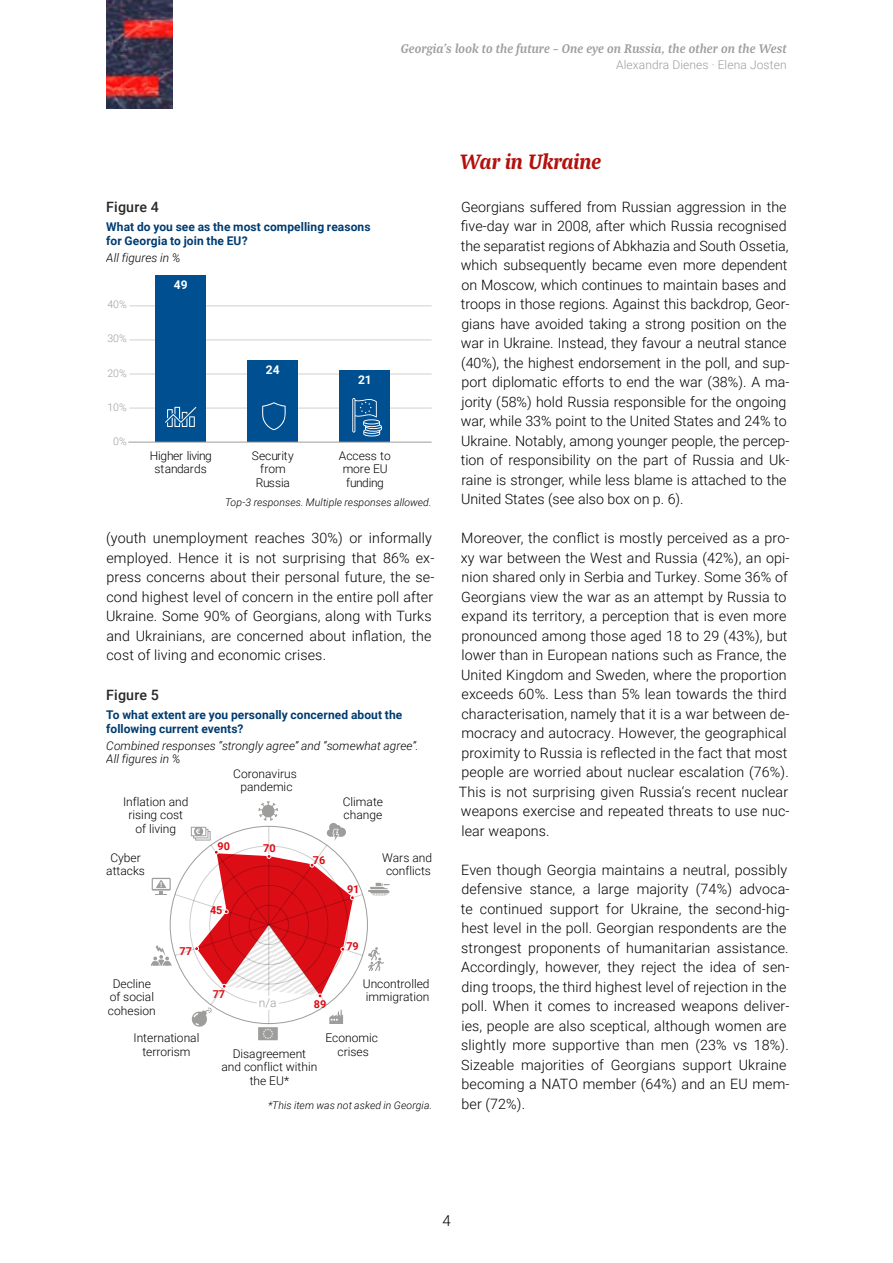
<style>
.page{position:relative;width:893px;height:1263px;background:#fff}
.page>*{position:absolute;margin:0;border:0;box-sizing:border-box;transform-origin:0 0}
._02_Headings{font:italic 22.5px "Bagatela Dark";color:#b2110e}
.t1{font:300 15px "Roboto";color:#000}
._05_Body_text{font:300 14.25px/19.5px "Roboto";letter-spacing:.01em;color:#000}
.Figure{font:500 14.25px "Roboto";letter-spacing:.01em;color:#282827}
.t2{font:italic 700 13.5px "Bagatela";letter-spacing:.01em;color:#9d9d9c}
.t3{font:300 12px/13.5px "Roboto";color:#000;text-align:center}
.t4{font:700 12px/13.5px "Roboto";letter-spacing:.005em;color:#003c70}
.t5{font:italic 300 12px/13.5px "Roboto";color:#000}
.t6{font:300 12px "Roboto";letter-spacing:.01em;color:#9d9d9c}
.t7{font:700 12px "Roboto";color:#fff}
.t8{font:700 10.95px "Roboto";color:#dc0d15}
.t9{font:italic 300 10.5px "Roboto";letter-spacing:.005em;color:#000}
.t10{font:300 10.5px "Roboto";color:#9d9d9c}
</style>
<div class="page">
<img style="left:106px;top:0;width:67px;height:109px">
<hr style="left:129px;top:408px;width:303px;height:1px;background:#d0d0d0">
<hr style="left:129px;top:374px;width:303px;height:1px;background:#d0d0d0">
<hr style="left:129px;top:340px;width:303px;height:1px;background:#d0d0d0">
<hr style="left:129px;top:306px;width:303px;height:1px;background:#d0d0d0">
<div style="left:156px;top:275px;width:50px;height:167px;background:#004f91"></div>
<div style="left:248px;top:360px;width:50px;height:82px;background:#004f91"></div>
<div style="left:340px;top:371px;width:50px;height:71px;background:#004f91"></div>
<hr style="left:128px;top:442px;width:304px;height:1px;background:#9d9d9c">
<svg style="left:352px;top:398px;width:30px;height:38px"></svg>
<svg style="left:165px;top:407px;width:31px;height:20px"></svg>
<svg style="left:262px;top:402px;width:24px;height:28px"></svg>
<svg style="left:151px;top:801px;width:239px;height:239px"></svg>
<p class="t2" style="left:401px;top:39px;width:387px">Georgia’s look to the future – One eye on Russia, the other on the West</p>
<p class="t6" style="left:616px;top:56px;width:172px">Alexandra Dienes · Elena Josten</p>
<p class="Figure" style="left:106px;top:197px;width:54px">Figure 4</p>
<p class="t4" style="left:106px;top:220px;width:266px">What do you see as the most compelling reasons for Georgia to join the EU?</p>
<p class="t5" style="left:106px;top:250px;width:76px">All figures in %</p>
<p class="t10" style="left:107px;top:297px;width:21px">40%</p>
<p class="t10" style="left:107px;top:331px;width:21px">30%</p>
<p class="t10" style="left:107px;top:365px;width:21px">20%</p>
<p class="t10" style="left:107px;top:400px;width:21px">10%</p>
<p class="t10" style="left:113px;top:434px;width:15px">0%</p>
<p class="t7" style="left:174px;top:276px;width:15px">49</p>
<p class="t7" style="left:266px;top:362px;width:15px">24</p>
<p class="t7" style="left:358px;top:371px;width:15px">21</p>
<p class="t3" style="left:150px;top:448px;width:63px">Higher living standards</p>
<p class="t3" style="left:252px;top:448px;width:43px">Security from<br>Russia</p>
<p class="t3" style="left:339px;top:448px;width:54px">Access to more EU funding</p>
<p class="t9" style="left:225px;top:495px;width:208px">Top-3 responses. Multiple responses allowed.</p>
<p class="_05_Body_text" style="left:106px;top:528px;width:330px">(youth unemployment reaches 30%) or informally employed. Hence it is not surprising that 86% ex&shy;press concerns about their personal future, the se&shy;cond highest level of concern in the entire poll after Ukraine. Some 90% of Georgians, along with Turks and Ukrainians, are concerned about inflation, the cost of living and economic crises.</p>
<p class="Figure" style="left:106px;top:685px;width:54px">Figure 5</p>
<p class="t4" style="left:106px;top:708px;width:298px">To what extent are you personally concerned about the following current events?</p>
<p class="t5" style="left:106px;top:738px;width:314px">Combined responses “strongly agree” and “somewhat agree”.<br>All figures in %</p>
<p class="t3" style="left:233px;top:766px;width:65px">Coronavirus pandemic</p>
<p class="t3" style="left:123px;top:794px;width:67px">Inflation and rising cost of living</p>
<p class="t3" style="left:106px;top:850px;width:40px">Cyber attacks</p>
<p class="t8" style="left:218px;top:838px;width:14px">90</p>
<p class="t8" style="left:263px;top:840px;width:14px">70</p>
<p class="t8" style="left:313px;top:852px;width:14px">76</p>
<p class="t3" style="left:343px;top:794px;width:42px;text-align:left">Climate change</p>
<p class="t3" style="left:382px;top:850px;width:51px">Wars and conflicts</p>
<p class="t8" style="left:347px;top:882px;width:14px">91</p>
<p class="t8" style="left:210px;top:902px;width:14px">45</p>
<p class="t8" style="left:179px;top:944px;width:14px">77</p>
<p class="t8" style="left:346px;top:938px;width:14px">79</p>
<p class="t3" style="left:108px;top:976px;width:49px">Decline of social cohesion</p>
<p class="t3" style="left:134px;top:1031px;width:67px">International terrorism</p>
<p class="t8" style="left:213px;top:987px;width:14px">77</p>
<p class="t6" style="left:259px;top:995px;width:19px">n/a</p>
<p class="t3" style="left:363px;top:976px;width:68px;text-align:left">Uncontrolled immigration</p>
<p class="t3" style="left:325px;top:1031px;width:54px">Economic</p>
<p class="t8" style="left:314px;top:996px;width:14px">89</p>
<p class="t3" style="left:233px;top:1046px;width:75px">Disagreement</p>
<p class="t3" style="left:338px;top:1044px;width:33px">crises</p>
<p class="t3" style="left:221px;top:1060px;width:97px">and conflict within the EU*</p>
<p class="t9" style="left:268px;top:1098px;width:165px">*This item was not asked in Georgia.</p>
<p class="_02_Headings" style="left:460px;top:147px;width:143px">War in Ukraine</p>
<p class="_05_Body_text" style="left:461px;top:196px;width:330px">Georgians suffered from Russian aggression in the five-day war in 2008, after which Russia recognised the separatist regions of Abkhazia and South Ossetia, which subsequently became even more dependent on Moscow, which continues to maintain bases and troops in those regions. Against this backdrop, Geor&shy;gians have avoided taking a strong position on the war in Ukraine. Instead, they favour a neutral stance (40%), the highest endorsement in the poll, and sup&shy;port diplomatic efforts to end the war (38%). A ma&shy;jority (58%) hold Russia responsible for the ongoing war, while 33% point to the United States and 24% to Ukraine. Notably, among younger people, the percep&shy;tion of responsibility on the part of Russia and Uk&shy;raine is stronger, while less blame is attached to the United States (see also box on p. 6).</p>
<p class="_05_Body_text" style="left:459px;top:528px;width:332px">Moreover, the conflict is mostly perceived as a pro&shy;xy war between the West and Russia (42%), an opi&shy;nion shared only in Serbia and Turkey. Some 36% of Georgians view the war as an attempt by Russia to expand its territory, a perception that is even more pronounced among those aged 18 to 29 (43%), but lower than in European nations such as France, the United Kingdom and Sweden, where the proportion exceeds 60%. Less than 5% lean towards the third characterisation, namely that it is a war between de&shy;mocracy and autocracy. However, the geographical proximity to Russia is reflected in the fact that most people are worried about nuclear escalation (76%).<br>This is not surprising given Russia‘s recent nuclear weapons exercise and repeated threats to use nuc&shy;lear weapons.</p>
<p class="_05_Body_text" style="left:461px;top:859px;width:330px">Even though Georgia maintains a neutral, possibly defensive stance, a large majority (74%) advoca&shy;te continued support for Ukraine, the second-hig&shy;hest level in the poll. Georgian respondents are the strongest proponents of humanitarian assistance.<br>Accordingly, however, they reject the idea of sen&shy;ding troops, the third highest level of rejection in the poll. When it comes to increased weapons deliver&shy;ies, people are also sceptical, although women are slightly more supportive than men (23% vs 18%).<br>Sizeable majorities of Georgians support Ukraine becoming a NATO member (64%) and an EU mem&shy;ber (72%).</p>
<p class="t1" style="left:442px;top:1210px;width:10px">4</p>
</div>
